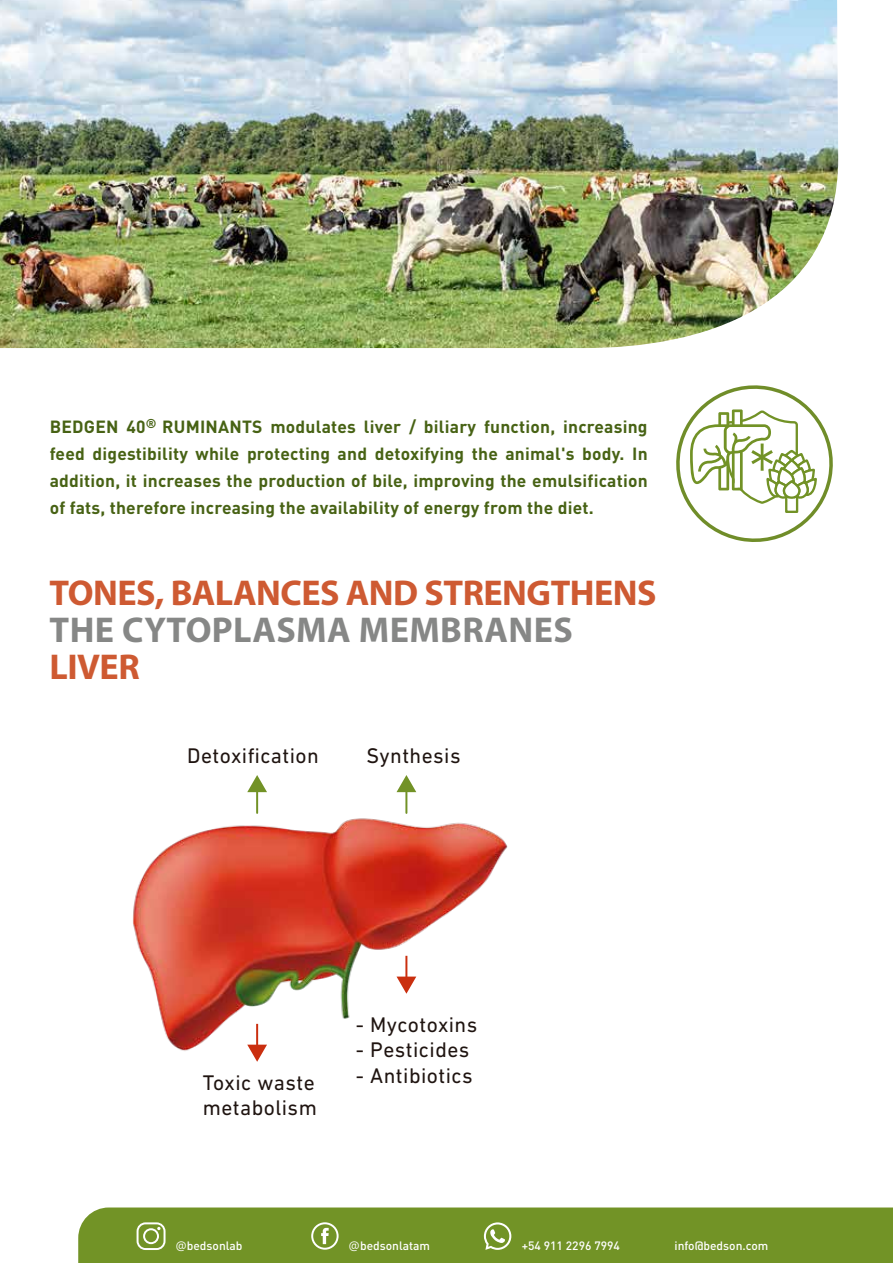
<style>
.page{position:relative;width:893px;height:1263px;background:#fff}
.page>*{position:absolute;margin:0;border:0;box-sizing:border-box;transform-origin:0 0}
.t1{font:700 36px "Myriad Pro";letter-spacing:-.015em;color:#ce5a32}
.t2{font:700 36px "Myriad Pro";letter-spacing:.01em;color:#868786}
.t3{font:21.45px/25.5px "DIN Next LT Pro";letter-spacing:.02em;color:#1f1410}
.t4{font:700 17.4px/27px "DIN Pro";letter-spacing:.01em;color:#476214;text-align:justify}
.t5{font:500 12px "DIN Pro";color:#fff}
.s1{font-family:"Myanmar Text";font-weight:400}
</style>
<div class="page">
<div style="left:78px;top:1207px;width:815px;height:56px;background:#729326"></div>
<img style="left:133px;top:791px;width:375px;height:260px">
<hr style="left:256px;top:789px;width:2px;height:24px;background:#729226">
<svg style="left:247px;top:775px;width:20px;height:17px"></svg>
<hr style="left:405px;top:789px;width:2px;height:24px;background:#729226">
<svg style="left:397px;top:775px;width:19px;height:17px"></svg>
<hr style="left:405px;top:956px;width:2px;height:23px;background:#ca2f0f">
<svg style="left:397px;top:976px;width:19px;height:18px"></svg>
<hr style="left:256px;top:1024px;width:2px;height:23px;background:#ca2f0f">
<svg style="left:247px;top:1045px;width:20px;height:17px"></svg>
<img style="left:0;top:0;width:838px;height:348px">
<svg style="left:676px;top:385px;width:157px;height:157px"></svg>
<svg style="left:137px;top:1222px;width:29px;height:28px"></svg>
<svg style="left:484px;top:1222px;width:27px;height:28px"></svg>
<svg style="left:311px;top:1222px;width:28px;height:28px"></svg>
<p class="t4" style="left:50px;top:411px;width:599px">BEDGEN 40<sup>®</sup> RUMINANTS modulates liver / biliary function, increasing feed digestibility while protecting and detoxifying the animal's body. In addition, it increases the production of bile, improving the emulsification of fats, therefore increasing the availability of energy from the diet.</p>
<h1 class="t1" style="left:50px;top:570px;width:609px">TONES, BALANCES AND STRENGTHENS</h1>
<h1 class="t2" style="left:50px;top:607px;width:525px">THE CYTOPLASMA MEMBRANES</h1>
<h1 class="t1" style="left:50px;top:644px;width:92px">LIVER</h1>
<p class="t3" style="left:187px;top:743px;width:133px">Detoxification</p>
<p class="t3" style="left:366px;top:743px;width:96px">Synthesis</p>
<p class="t3" style="left:203px;top:1069px;width:116px">Toxic waste metabolism</p>
<p class="t3" style="left:356px;top:1011px;width:123px">- Mycotoxins</p>
<p class="t3" style="left:356px;top:1037px;width:115px">- Pesticides</p>
<p class="t3" style="left:356px;top:1062px;width:118px">- Antibiotics</p>
<p class="t5" style="left:175px;top:1235px;width:69px"><span class="s1">@</span>bedsonlab</p>
<p class="t5" style="left:349px;top:1235px;width:83px"><span class="s1">@</span>bedsonlatam</p>
<p class="t5" style="left:522px;top:1235px;width:100px">+54 911 2296 7994</p>
<p class="t5" style="left:674px;top:1235px;width:95px">info@bedson.com</p>
</div>
